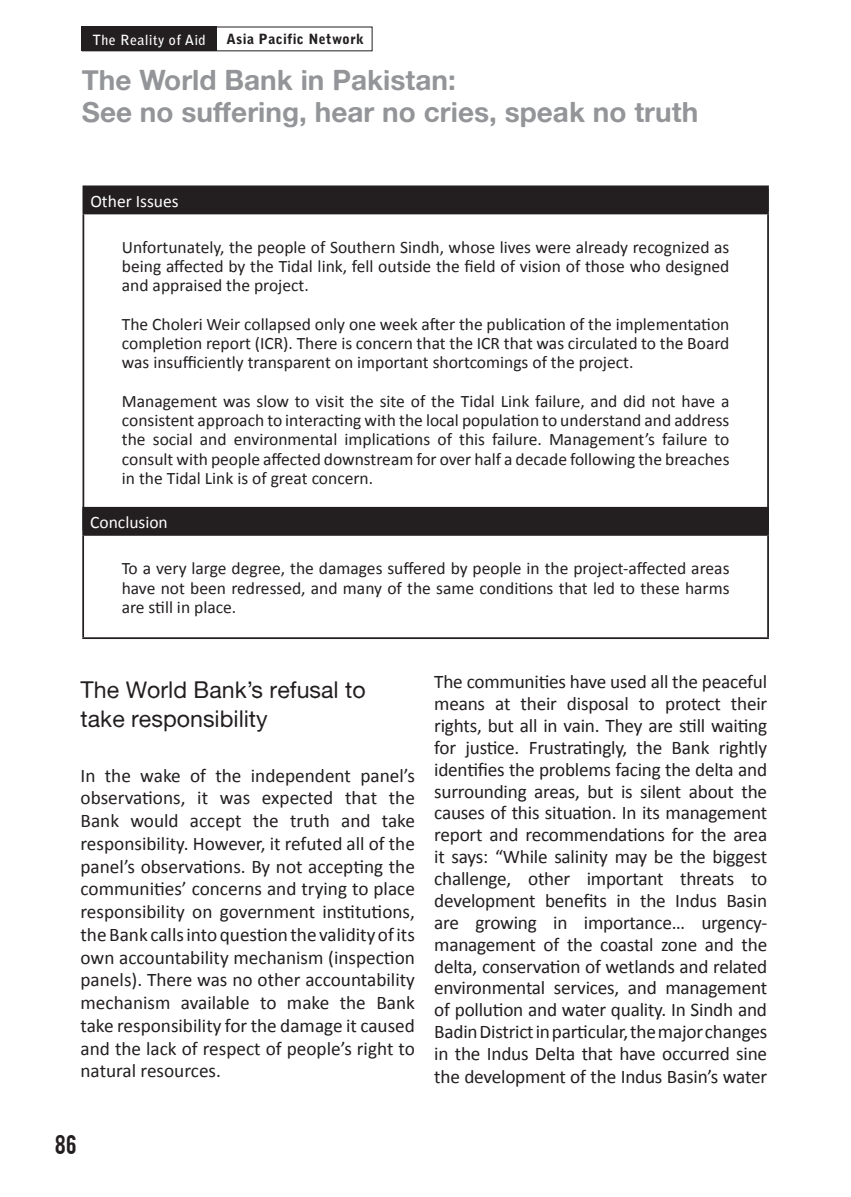
<style>
.page{position:relative;width:851px;height:1197px;background:#fff}
.page>*{position:absolute;margin:0;border:0;box-sizing:border-box;transform-origin:0 0}
.t1{font:28px/31.5px "Alte Haas Grotesk Bold";color:#939598}
.t2{font:23.1px/29.8px "Alte Haas Grotesk";color:#231f20}
.t3{font:21px "Bebas";color:#231f20}
.t4{font:19.25px/21.9px "Calibri";letter-spacing:-.01em;color:#231f20;text-align:justify}
.t5{font:17.5px/19.2px "Calibri";color:#231f20;text-align:justify}
.t6{font:17.5px "Calibri";color:#fff}
.t7{font:900 14px "Bell Gothic Std";letter-spacing:.025em;color:#231f20}
.t8{font:700 14px "Bell Gothic Std";letter-spacing:.025em;color:#fff}
</style>
<div class="page">
<div style="left:82px;top:27px;width:134px;height:24px;background:#231f20"></div>
<div style="left:82px;top:27px;width:290px;height:24px;border:1px solid #231f20"></div>
<div style="left:83px;top:186px;width:685px;height:28px;background:#231f20"></div>
<hr style="left:82px;top:186px;width:686px;height:1px;background:#231f20">
<hr style="left:82px;top:187px;width:2px;height:26px;background:#231f20">
<hr style="left:82px;top:213px;width:686px;height:1px;background:#231f20">
<hr style="left:82px;top:214px;width:2px;height:314px;background:#231f20">
<hr style="left:767px;top:214px;width:1px;height:314px;background:#231f20">
<div style="left:83px;top:508px;width:685px;height:27px;background:#231f20"></div>
<hr style="left:82px;top:507px;width:687px;height:2px;background:#231f20">
<hr style="left:82px;top:509px;width:2px;height:25px;background:#231f20">
<hr style="left:767px;top:509px;width:2px;height:25px;background:#231f20">
<hr style="left:82px;top:534px;width:687px;height:2px;background:#231f20">
<hr style="left:82px;top:536px;width:2px;height:101px;background:#231f20">
<hr style="left:767px;top:536px;width:2px;height:101px;background:#231f20">
<hr style="left:82px;top:637px;width:687px;height:2px;background:#231f20">
<p class="t8" style="left:92px;top:31px;width:115px">The Reality of Aid</p>
<p class="t7" style="left:226px;top:31px;width:139px">Asia Pacific Network</p>
<h1 class="t1" style="left:82px;top:64px;width:618px">The World Bank in Pakistan:<br>See no suffering, hear no cries, speak no truth</h1>
<p class="t6" style="left:90px;top:190px;width:90px">Other Issues</p>
<p class="t5" style="left:122px;top:237px;width:609px">Unfortunately, the people of Southern Sindh, whose lives were already recognized as being affected by the Tidal link, fell outside the field of vision of those who designed and appraised the project.</p>
<p class="t5" style="left:122px;top:314px;width:609px">The Choleri Weir collapsed only one week after the publication of the implementation completion report (ICR). There is concern that the ICR that was circulated to the Board was insufficiently transparent on important shortcomings of the project.</p>
<p class="t5" style="left:122px;top:391px;width:609px">Management was slow to visit the site of the Tidal Link failure, and did not have a consistent approach to interacting with the local population to understand and address the social and environmental implications of this failure. Management’s failure to consult with people affected downstream for over half a decade following the breaches in the Tidal Link is of great concern.</p>
<p class="t6" style="left:90px;top:511px;width:79px">Conclusion</p>
<p class="t5" style="left:122px;top:558px;width:609px">To a very large degree, the damages suffered by people in the project-affected areas have not been redressed, and many of the same conditions that led to these harms are still in place.</p>
<p class="t2" style="left:80px;top:674px;width:287px">The World Bank’s refusal to take responsibility</p>
<p class="t4" style="left:80px;top:763px;width:336px;line-height:22.8px">In the wake of the independent panel’s observations, it was expected that the Bank would accept the truth and take responsibility. However, it refuted all of the panel’s observations. By not accepting the communities’ concerns and trying to place responsibility on government institutions, the Bank calls into question the validity of its own accountability mechanism (inspection panels). There was no other accountability mechanism available to make the Bank take responsibility for the damage it caused and the lack of respect of people’s right to natural resources.</p>
<p class="t3" style="left:55px;top:1130px;width:24px">86</p>
<p class="t4" style="left:434px;top:670px;width:334px">The communities have used all the peaceful means at their disposal to protect their rights, but all in vain. They are still waiting for justice. Frustratingly, the Bank rightly identifies the problems facing the delta and surrounding areas, but is silent about the causes of this situation. In its management report and recommendations for the area it says: “While salinity may be the biggest challenge, other important threats to development benefits in the Indus Basin are growing in importance… urgency&shy;management of the coastal zone and the delta, conservation of wetlands and related environmental services, and management of pollution and water quality. In Sindh and Badin District in particular, the major changes in the Indus Delta that have occurred sine the development of the Indus Basin’s water</p>
</div>
